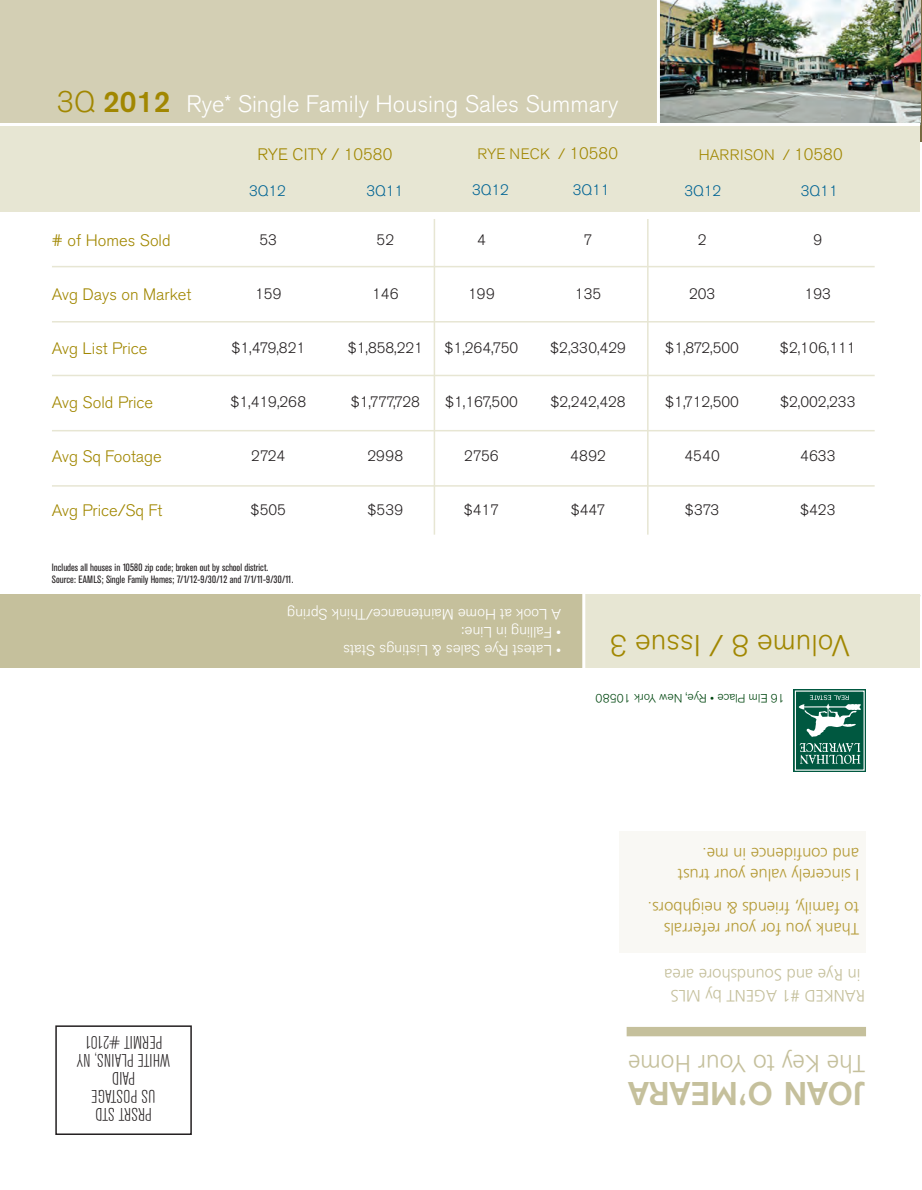
<style>
.page{position:relative;width:922px;height:1190px;background:#fff}
.page>*{position:absolute;margin:0;border:0;box-sizing:border-box;transform-origin:0 0}
.t1{font:700 33.75px "Abadi";letter-spacing:.01em;color:#c5c09c}
.t2{font:300 30px "Akzidenz Grotesk BE";color:#a18701}
.t3{font:300 24.6px "Frutiger";color:#c5c09c}
.t4{font:300 23.7px "Akzidenz Grotesk BE";color:#fff}
.t5{font:300 condensed 18px "Akzidenz Grotesk BE";color:#231f20}
.t6{font:300 16.5px/21px "Frutiger";color:#b59b37}
.t7{font:300 16.5px "Akzidenz Grotesk BE";color:#a18701}
.t8{font:300 16.5px "Frutiger";color:#c5c09c}
.t9{font:300 15px "Akzidenz Grotesk BE";color:#231f20}
.t10{font:300 15px "Akzidenz Grotesk BE";color:#fff}
.t11{font:300 15px "Akzidenz Grotesk BE";letter-spacing:.02em;color:#a18701}
.t12{font:300 15px "Akzidenz Grotesk BE";color:#006494}
.t13{font:300 12px "Akzidenz Grotesk BE";color:#004710}
.t14{font:condensed 10.5px "Akzidenz Grotesk BE";color:#231f20}
.s1{font-size:29.55px;color:#a18701}
.s2{font-weight:500;font-size:29.55px;color:#a18701}
.s3{font-size:16.5px}
</style>
<div class="page">
<div style="left:619px;top:830px;width:246px;height:122px;background:#f9f8f4"></div>
<hr style="left:919px;top:0;width:2px;height:142px;background:#4a3800">
<div style="left:0;top:0;width:658px;height:126px;background:#d3cfb4"></div>
<svg style="left:793px;top:689px;width:72px;height:82px;background:#397d6a"></svg>
<svg style="left:798px;top:695px;width:63px;height:68px;background:#3f816f"></svg>
<div style="left:626px;top:1026px;width:239px;height:10px;background:#c5c09c"></div>
<div style="left:55px;top:1025px;width:137px;height:109px;border:2px solid #231f20"></div>
<div style="left:0;top:594px;width:585px;height:74px;background:#c5c09c"></div>
<div style="left:585px;top:594px;width:334px;height:74px;background:#e7e6d3"></div>
<div style="left:0;top:124px;width:919px;height:87px;background:#e7e6d3"></div>
<hr style="left:52px;top:266px;width:822px;height:1px;background:#e7e6d3">
<hr style="left:52px;top:321px;width:822px;height:1px;background:#e7e6d3">
<hr style="left:52px;top:375px;width:822px;height:1px;background:#e7e6d3">
<hr style="left:52px;top:430px;width:822px;height:1px;background:#e7e6d3">
<hr style="left:52px;top:485px;width:822px;height:1px;background:#e7e6d3">
<img style="left:660px;top:0;width:259px;height:123px">
<hr style="left:0;top:123px;width:919px;height:3px;background:#fff">
<hr style="left:656px;top:0;width:3px;height:126px;background:#fff">
<hr style="left:582px;top:585px;width:3px;height:92px;background:#fff">
<hr style="left:433px;top:219px;width:2px;height:315px;background:#e7e6d3">
<hr style="left:647px;top:219px;width:1px;height:315px;background:#e7e6d3">
<p class="t4" style="left:57px;top:91px;width:563px"><span class="s1">3Q</span> <span class="s2">2012</span> Rye* Single Family Housing Sales Summary</p>
<p class="t7" style="left:257px;top:145px;width:136px">RYE CITY / 10580</p>
<p class="t12" style="left:249px;top:182px;width:38px">3Q12</p>
<p class="t12" style="left:366px;top:182px;width:38px">3Q11</p>
<p class="t11" style="left:477px;top:145px;width:142px">RYE NECK / <span class="s3">10580</span></p>
<p class="t12" style="left:472px;top:181px;width:38px">3Q12</p>
<p class="t12" style="left:572px;top:181px;width:38px">3Q11</p>
<p class="t11" style="left:698px;top:146px;width:145px">HARRISON / <span class="s3">10580</span></p>
<p class="t12" style="left:684px;top:182px;width:38px">3Q12</p>
<p class="t12" style="left:800px;top:182px;width:38px">3Q11</p>
<p class="t7" style="left:52px;top:231px;width:120px"># of Homes Sold</p>
<p class="t7" style="left:52px;top:285px;width:141px">Avg Days on Market</p>
<p class="t7" style="left:52px;top:339px;width:97px">Avg List Price</p>
<p class="t7" style="left:52px;top:393px;width:103px">Avg Sold Price</p>
<p class="t7" style="left:52px;top:447px;width:111px">Avg Sq Footage</p>
<p class="t7" style="left:52px;top:501px;width:112px">Avg Price/Sq Ft</p>
<p class="t9" style="left:259px;top:231px;width:19px">53</p>
<p class="t9" style="left:376px;top:231px;width:19px">52</p>
<p class="t9" style="left:477px;top:231px;width:10px">4</p>
<p class="t9" style="left:583px;top:231px;width:10px">7</p>
<p class="t9" style="left:697px;top:231px;width:10px">2</p>
<p class="t9" style="left:813px;top:231px;width:10px">9</p>
<p class="t9" style="left:255px;top:285px;width:28px">159</p>
<p class="t9" style="left:372px;top:285px;width:28px">146</p>
<p class="t9" style="left:468px;top:285px;width:28px">199</p>
<p class="t9" style="left:574px;top:285px;width:28px">135</p>
<p class="t9" style="left:688px;top:285px;width:28px">203</p>
<p class="t9" style="left:804px;top:285px;width:28px">193</p>
<p class="t9" style="left:231px;top:339px;width:75px">$1,479,821</p>
<p class="t9" style="left:347px;top:339px;width:77px">$1,858,221</p>
<p class="t9" style="left:444px;top:339px;width:75px">$1,264,750</p>
<p class="t9" style="left:550px;top:339px;width:77px">$2,330,429</p>
<p class="t9" style="left:665px;top:339px;width:75px">$1,872,500</p>
<p class="t9" style="left:779px;top:339px;width:77px">$2,106,111</p>
<p class="t9" style="left:230px;top:393px;width:77px">$1,419,268</p>
<p class="t9" style="left:350px;top:393px;width:71px">$1,777,728</p>
<p class="t9" style="left:445px;top:393px;width:74px">$1,167,500</p>
<p class="t9" style="left:550px;top:393px;width:77px">$2,242,428</p>
<p class="t9" style="left:665px;top:393px;width:75px">$1,712,500</p>
<p class="t9" style="left:779px;top:393px;width:77px">$2,002,233</p>
<p class="t9" style="left:251px;top:447px;width:36px">2724</p>
<p class="t9" style="left:367px;top:447px;width:37px">2998</p>
<p class="t9" style="left:464px;top:447px;width:36px">2756</p>
<p class="t9" style="left:570px;top:447px;width:37px">4892</p>
<p class="t9" style="left:684px;top:447px;width:37px">4540</p>
<p class="t9" style="left:799px;top:447px;width:37px">4633</p>
<p class="t9" style="left:250px;top:501px;width:37px">$505</p>
<p class="t9" style="left:367px;top:501px;width:37px">$539</p>
<p class="t9" style="left:463px;top:501px;width:37px">$417</p>
<p class="t9" style="left:570px;top:501px;width:36px">$447</p>
<p class="t9" style="left:684px;top:501px;width:36px">$373</p>
<p class="t9" style="left:799px;top:501px;width:37px">$423</p>
<p class="t14" style="left:52px;top:561px;width:218px">Includes all houses in 10580 zip code; broken out by school district.</p>
<p class="t14" style="left:52px;top:573px;width:243px">Source: EAMLS; Single Family Homes; 7/1/12-9/30/12 and 7/1/11-9/30/11.</p>
<p class="t5" style="left:162px;top:1051px;width:79px;rotate:-180deg">PERMIT #2101</p>
<p class="t5" style="left:170px;top:1069px;width:95px;rotate:-180deg">WHITE PLAINS, NY</p>
<p class="t5" style="left:135px;top:1087px;width:25px;rotate:-180deg">PAID</p>
<p class="t5" style="left:155px;top:1105px;width:65px;rotate:-180deg">US POSTAGE</p>
<p class="t5" style="left:152px;top:1123px;width:58px;rotate:-180deg">PRSRT STD</p>
<p class="t10" style="left:561px;top:623px;width:275px;rotate:-180deg">A Look at Home Maintenance/Think Spring</p>
<p class="t10" style="left:561px;top:641px;width:101px;rotate:-180deg">• Falling in Line:</p>
<p class="t10" style="left:561px;top:659px;width:219px;rotate:-180deg">• Latest Rye Sales &amp; Listings Stats</p>
<p class="t2" style="left:849px;top:662px;width:241px;rotate:-180deg">Volume 8 / Issue 3</p>
<p class="t13" style="left:784px;top:704px;width:191px;rotate:-180deg">16 Elm Place • Rye, New York 10580</p>
<p class="t6" style="left:858px;top:884px;width:183px;rotate:-180deg">I sincerely value your trust and confidence in me.</p>
<p class="t6" style="left:858px;top:938px;width:213px;rotate:-180deg">Thank you for your referrals to family, friends &amp; neighbors.</p>
<p class="t8" style="left:860px;top:984px;width:198px;rotate:-180deg">in Rye and Soundshore area</p>
<p class="t8" style="left:864px;top:1005px;width:196px;rotate:-180deg">RANKED #1 AGENT by MLS</p>
<p class="t3" style="left:864px;top:1076px;width:238px;rotate:-180deg">The Key to Your Home</p>
<p class="t1" style="left:864px;top:1112px;width:238px;rotate:-180deg">JOAN O’MEARA</p>
</div>
